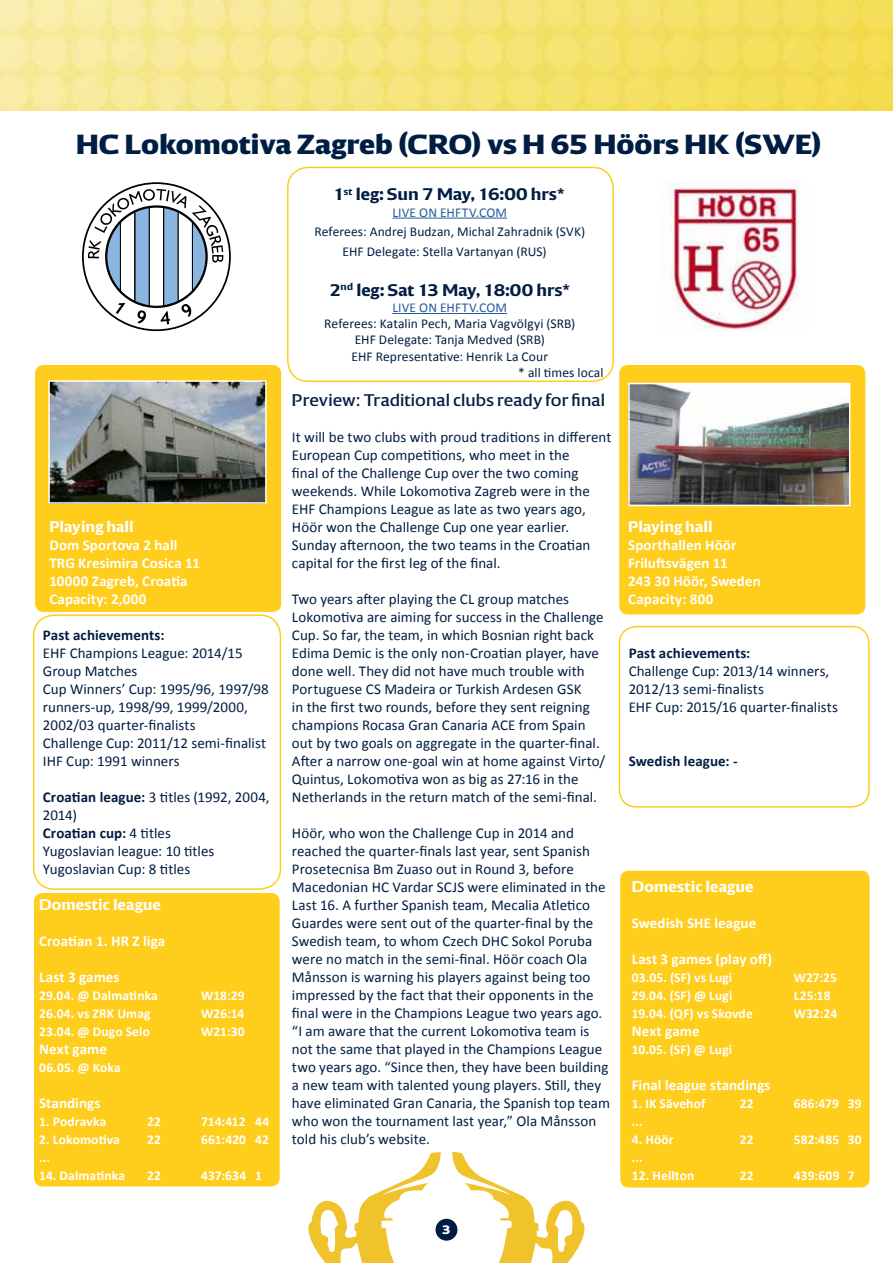
<style>
.page{position:relative;width:893px;height:1263px;background:#fff}
.page>*{position:absolute;margin:0;border:0;box-sizing:border-box;transform-origin:0 0}
.t1{font:800 27px "EHF";color:#001d43}
.t2{font:700 16.5px "EHF";letter-spacing:-.005em;color:#001d43}
.t3{font:16.5px "EHF";letter-spacing:.005em;color:#001d43}
.t4{font:15px/18px "Calibri";color:#001d43}
.t5{font:700 15px/18px "Calibri";letter-spacing:.005em;color:#fff}
.t6{font:700 15px "EHF";letter-spacing:.005em;color:#fff}
.t7{font:700 15px "Calibri";letter-spacing:.005em;color:#001d43}
.t8{font:700 13.5px "Calibri";letter-spacing:.01em;color:#fff}
.t9{font:13.5px/19.8px "Calibri";letter-spacing:.005em;color:#001d43}
.t10{font:13.5px "Calibri";letter-spacing:.01em;color:#275b9b}
.t11{font:800 12px "EHF";color:#fff}
.s1{font-weight:700}
</style>
<div class="page">
<img style="left:0;top:0;width:893px;height:111px">
<svg style="left:308px;top:1152px;width:133px;height:111px"></svg>
<svg style="left:452px;top:1152px;width:133px;height:111px"></svg>
<div style="left:436px;top:1219px;width:21px;height:22px;background:#001d43;border-radius:50%"></div>
<div style="left:34px;top:893px;width:246px;height:293px;background:#ffcd1c;border-radius:9px"></div>
<div style="left:33px;top:614px;width:248px;height:276px;border:2px solid #ffcd1c;border-radius:21px"></div>
<div style="left:619px;top:626px;width:251px;height:182px;border:2px solid #ffcd1c;border-radius:17px"></div>
<div style="left:620px;top:871px;width:250px;height:316px;background:#ffcd1c;border-radius:9px"></div>
<div style="left:35px;top:365px;width:246px;height:247px;background:#ffcd1c;border-radius:9px"></div>
<svg style="left:82px;top:182px;width:149px;height:149px"></svg>
<img style="left:51px;top:383px;width:213px;height:118px">
<div style="left:48px;top:380px;width:219px;height:124px;border:2px solid #fff"></div>
<img style="left:668px;top:182px;width:131px;height:149px">
<div style="left:619px;top:365px;width:246px;height:249px;background:#ffcd1c;border-radius:9px"></div>
<img style="left:631px;top:386px;width:216px;height:117px">
<div style="left:628px;top:383px;width:222px;height:123px;border:2px solid #fff"></div>
<hr style="left:392px;top:218px;width:115px;height:1px;background:#275b9b">
<hr style="left:392px;top:313px;width:115px;height:1px;background:#275b9b">
<div style="left:287px;top:167px;width:327px;height:215px;border:2px solid #ffcd1c;border-radius:21px"></div>
<h1 class="t1" style="left:76px;top:129px;width:747px">HC Lokomotiva Zagreb (CRO) vs H 65 Höörs HK (SWE)</h1>
<p class="t6" style="left:49px;top:517px;width:86px">Playing hall</p>
<p class="t5" style="left:49px;top:536px;width:152px">Dom Sportova 2 hall<br>TRG Kresimira Cosica 11<br>10000 Zagreb, Croatia<br>Capacity: 2,000</p>
<p class="t7" style="left:43px;top:625px;width:123px">Past achievements:</p>
<p class="t4" style="left:43px;top:644px;width:227px">EHF Champions League: 2014/15<br>Group Matches<br>Cup Winners’ Cup: 1995/96, 1997/98 runners-up, 1998/99, 1999/2000,<br>2002/03 quarter-finalists<br>Challenge Cup: 2011/12 semi-finalist<br>IHF Cup: 1991 winners</p>
<p class="t4" style="left:43px;top:788px;width:228px"><span class="s1">Croatian league:</span> 3 titles (1992, 2004,<br>2014)<br><span class="s1">Croatian cup:</span> 4 titles<br>Yugoslavian league: 10 titles<br>Yugoslavian Cup: 8 titles</p>
<p class="t6" style="left:39px;top:895px;width:123px">Domestic league</p>
<p class="t5" style="left:39px;top:932px;width:128px">Croatian 1. HR Z liga</p>
<p class="t5" style="left:39px;top:968px;width:82px">Last 3 games</p>
<p class="t8" style="left:39px;top:987px;width:120px">29.04. @ Dalmatinka</p>
<p class="t8" style="left:201px;top:987px;width:45px">W18:29</p>
<p class="t8" style="left:39px;top:1005px;width:113px">26.04. vs ZRK Umag</p>
<p class="t8" style="left:201px;top:1005px;width:45px">W26:14</p>
<p class="t8" style="left:39px;top:1023px;width:112px">23.04. @ Dugo Selo</p>
<p class="t8" style="left:201px;top:1023px;width:45px">W21:30</p>
<p class="t5" style="left:39px;top:1040px;width:69px">Next game</p>
<p class="t8" style="left:39px;top:1059px;width:83px">06.05. @ Koka</p>
<p class="t5" style="left:39px;top:1094px;width:63px">Standings</p>
<p class="t8" style="left:39px;top:1113px;width:69px">1. Podravka</p>
<p class="t8" style="left:147px;top:1113px;width:15px">22</p>
<p class="t8" style="left:201px;top:1113px;width:70px">714:412 44</p>
<p class="t8" style="left:39px;top:1131px;width:82px">2. Lokomotiva</p>
<p class="t8" style="left:147px;top:1131px;width:15px">22</p>
<p class="t8" style="left:201px;top:1131px;width:69px">661:420 42</p>
<p class="t8" style="left:39px;top:1149px;width:12px">...</p>
<p class="t8" style="left:39px;top:1167px;width:87px">14. Dalmatinka</p>
<p class="t8" style="left:147px;top:1167px;width:15px">22</p>
<p class="t8" style="left:201px;top:1167px;width:62px">437:634 1</p>
<p class="t2" style="left:333px;top:184px;width:233px">1<sup>st</sup> leg: Sun 7 May, 16:00 hrs*</p>
<p class="t10" style="left:392px;top:204px;width:116px">LIVE ON EHFTV.COM</p>
<p class="t9" style="left:343px;top:222px;width:244px;text-indent:-28px">Referees: Andrej Budzan, Michal Zahradnik (SVK)<br>EHF Delegate: Stella Vartanyan (RUS)</p>
<p class="t2" style="left:329px;top:279px;width:242px">2<sup>nd</sup> leg: Sat 13 May, 18:00 hrs*</p>
<p class="t10" style="left:392px;top:299px;width:116px">LIVE ON EHFTV.COM</p>
<p class="t9" style="left:324px;top:314px;width:252px">Referees: Katalin Pech, Maria Vagvölgyi (SRB)</p>
<p class="t9" style="left:355px;top:330px;width:192px">EHF Delegate: Tanja Medved (SRB)</p>
<p class="t9" style="left:351px;top:346px;width:198px">EHF Representative: Henrik La Cour</p>
<p class="t9" style="left:518px;top:362px;width:87px">* all times local</p>
<p class="t3" style="left:292px;top:391px;width:315px">Preview: Traditional clubs ready for final</p>
<p class="t4" style="left:292px;top:428px;width:321px">It will be two clubs with proud traditions in different European Cup competitions, who meet in the<br>final of the Challenge Cup over the two coming weekends. While Lokomotiva Zagreb were in the EHF Champions League as late as two years ago, Höör won the Challenge Cup one year earlier.<br>Sunday afternoon, the two teams in the Croatian capital for the first leg of the final.</p>
<p class="t4" style="left:292px;top:590px;width:315px">Two years after playing the CL group matches Lokomotiva are aiming for success in the Challenge Cup. So far, the team, in which Bosnian right back Edima Demic is the only non-Croatian player, have done well. They did not have much trouble with Portuguese CS Madeira or Turkish Ardesen GSK<br>in the first two rounds, before they sent reigning champions Rocasa Gran Canaria ACE from Spain out by two goals on aggregate in the quarter-final.<br>After a narrow one-goal win at home against Virto/ Quintus, Lokomotiva won as big as 27:16 in the Netherlands in the return match of the semi-final.</p>
<p class="t4" style="left:292px;top:824px;width:319px">Höör, who won the Challenge Cup in 2014 and reached the quarter-finals last year, sent Spanish Prosetecnisa Bm Zuaso out in Round 3, before Macedonian HC Vardar SCJS were eliminated in the Last 16. A further Spanish team, Mecalia Atletico Guardes were sent out of the quarter-final by the Swedish team, to whom Czech DHC Sokol Poruba were no match in the semi-final. Höör coach Ola Månsson is warning his players against being too impressed by the fact that their opponents in the final were in the Champions League two years ago. “I am aware that the current Lokomotiva team is not the same that played in the Champions League two years ago. “Since then, they have been building a new team with talented young players. Still, they have eliminated Gran Canaria, the Spanish top team who won the tournament last year,” Ola Månsson told his club’s website.</p>
<p class="t6" style="left:628px;top:517px;width:86px">Playing hall</p>
<p class="t5" style="left:628px;top:536px;width:134px">Sporthallen Höör<br>Friluftsvägen 11<br>243 30 Höör, Sweden<br>Capacity: 800</p>
<p class="t7" style="left:629px;top:643px;width:123px">Past achievements:</p>
<p class="t4" style="left:629px;top:662px;width:211px">Challenge Cup: 2013/14 winners,<br>2012/13 semi-finalists<br>EHF Cup: 2015/16 quarter-finalists</p>
<p class="t7" style="left:629px;top:751px;width:110px">Swedish league: -</p>
<p class="t6" style="left:632px;top:877px;width:123px">Domestic league</p>
<p class="t5" style="left:632px;top:914px;width:126px">Swedish SHE league</p>
<p class="t5" style="left:632px;top:950px;width:142px">Last 3 games (play off)</p>
<p class="t8" style="left:632px;top:969px;width:102px">03.05. (SF) vs Lugi</p>
<p class="t8" style="left:794px;top:969px;width:45px">W27:25</p>
<p class="t8" style="left:632px;top:987px;width:102px">29.04. (SF) @ Lugi</p>
<p class="t8" style="left:794px;top:987px;width:38px">L25:18</p>
<p class="t8" style="left:632px;top:1005px;width:123px">19.04. (QF) vs Skovde</p>
<p class="t8" style="left:794px;top:1005px;width:45px">W32:24</p>
<p class="t5" style="left:632px;top:1022px;width:69px">Next game</p>
<p class="t8" style="left:632px;top:1041px;width:102px">10.05. (SF) @ Lugi</p>
<p class="t5" style="left:632px;top:1076px;width:140px">Final league standings</p>
<p class="t8" style="left:632px;top:1095px;width:75px">1. IK Sävehof</p>
<p class="t8" style="left:740px;top:1095px;width:15px">22</p>
<p class="t8" style="left:794px;top:1095px;width:69px">686:479 39</p>
<p class="t8" style="left:632px;top:1113px;width:12px">...</p>
<p class="t8" style="left:632px;top:1131px;width:43px">4. Höör</p>
<p class="t8" style="left:740px;top:1131px;width:15px">22</p>
<p class="t8" style="left:794px;top:1131px;width:69px">582:485 30</p>
<p class="t8" style="left:632px;top:1149px;width:12px">...</p>
<p class="t8" style="left:632px;top:1167px;width:64px">12. Hellton</p>
<p class="t8" style="left:740px;top:1167px;width:15px">22</p>
<p class="t8" style="left:794px;top:1167px;width:62px">439:609 7</p>
<p class="t11" style="left:442px;top:1223px;width:10px">3</p>
</div>
